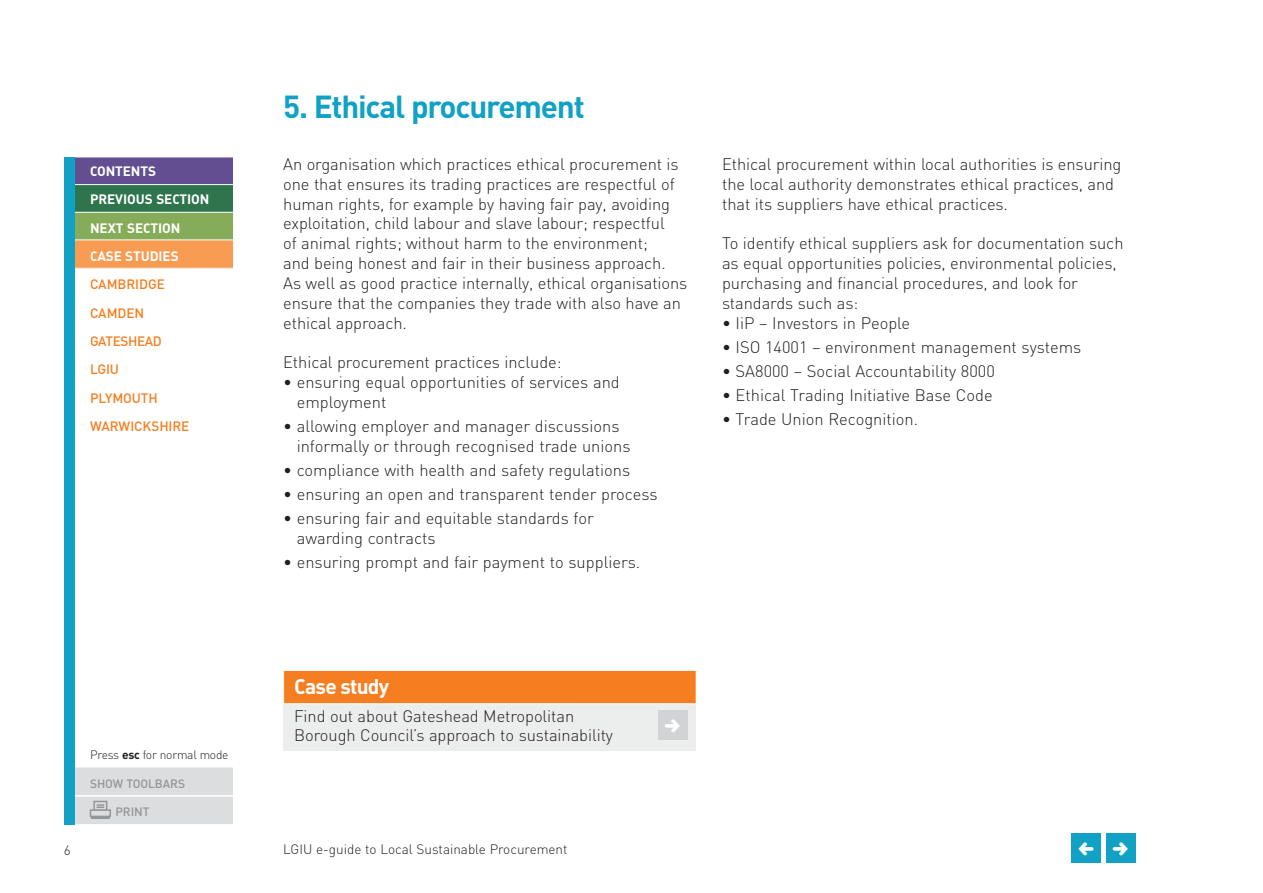
<style>
.page{position:relative;width:1263px;height:893px;background:#fff}
.page>*{position:absolute;margin:0;border:0;box-sizing:border-box;transform-origin:0 0}
.t1{font:700 31.5px "DIN";letter-spacing:-.04em;color:#10a1c4}
.t2{font:700 21px "DIN";letter-spacing:-.04em;color:#fff}
.t3{font:300 16.5px/19.8px "DIN";letter-spacing:-.005em;color:#231f20}
.t4{font:500 13.5px/28.3px "DIN";letter-spacing:-.005em;color:#f57e20}
.t5{font:700 13.5px/28.3px "DIN";letter-spacing:-.005em;color:#fff}
.t6{font:300 13.5px "DIN";color:#231f20}
.t7{font:300 12px "DIN";letter-spacing:-.02em;color:#231f20}
.t8{font:500 12px "DIN";letter-spacing:-.005em;color:#939598}
.s1{font-weight:700}
</style>
<div class="page">
<div style="left:1071px;top:833px;width:30px;height:30px;background:#10a1c4"></div>
<div style="left:1106px;top:833px;width:29px;height:30px;background:#10a1c4"></div>
<div style="left:283px;top:672px;width:413px;height:79px;background:#eceded"></div>
<div style="left:284px;top:670px;width:412px;height:34px;background:#f57e20"></div>
<div style="left:283px;top:670px;width:413px;height:34px;border:1px solid #fff"></div>
<div style="left:658px;top:710px;width:29px;height:30px;background:#d1d3d4"></div>
<div style="left:64px;top:767px;width:169px;height:28px;background:#dcddde"></div>
<div style="left:64px;top:767px;width:170px;height:29px;border:1px solid #fff"></div>
<div style="left:64px;top:796px;width:169px;height:29px;background:#dcddde"></div>
<div style="left:64px;top:796px;width:170px;height:29px;border:1px solid #fff"></div>
<div style="left:64px;top:157px;width:169px;height:28px;background:#634e91"></div>
<div style="left:64px;top:185px;width:169px;height:28px;background:#2e744c"></div>
<div style="left:64px;top:184px;width:170px;height:29px;border:1px solid #fff"></div>
<div style="left:64px;top:212px;width:169px;height:29px;background:#86ac5a"></div>
<div style="left:64px;top:212px;width:170px;height:29px;border:1px solid #fff"></div>
<div style="left:64px;top:240px;width:169px;height:28px;background:#f89b53"></div>
<div style="left:64px;top:239px;width:170px;height:30px;border:1px solid #fff"></div>
<div style="left:65px;top:157px;width:10px;height:668px;background:#10a1c4"></div>
<svg style="left:89px;top:800px;width:22px;height:19px"></svg>
<p class="t5" style="left:90px;top:158px;width:121px">CONTENTS<br>PREVIOUS SECTION<br>NEXT SECTION<br>CASE STUDIES</p>
<p class="t4" style="left:90px;top:272px;width:101px">CAMBRIDGE<br>CAMDEN<br>GATESHEAD<br>LGIU<br>PLYMOUTH<br>WARWICKSHIRE</p>
<h1 class="t1" style="left:283px;top:95px;width:303px">5. Ethical procurement</h1>
<p class="t3" style="left:283px;top:156px;width:406px">An organisation which practices ethical procurement is one that ensures its trading practices are respectful of human rights, for example by having fair pay, avoiding exploitation, child labour and slave labour; respectful<br>of animal rights; without harm to the environment;<br>and being honest and fair in their business approach.<br>As well as good practice internally, ethical organisations ensure that the companies they trade with also have an ethical approach.</p>
<p class="t3" style="left:283px;top:354px;width:280px">Ethical procurement practices include:</p>
<p class="t3" style="left:297px;top:374px;width:325px;text-indent:-14px">• ensuring equal opportunities of services and employment</p>
<p class="t3" style="left:297px;top:418px;width:335px;text-indent:-14px">• allowing employer and manager discussions informally or through recognised trade unions</p>
<p class="t3" style="left:283px;top:462px;width:349px">• compliance with health and safety regulations</p>
<p class="t3" style="left:283px;top:486px;width:376px">• ensuring an open and transparent tender process</p>
<p class="t3" style="left:297px;top:510px;width:299px;text-indent:-14px">• ensuring fair and equitable standards for awarding contracts</p>
<p class="t3" style="left:283px;top:554px;width:358px">• ensuring prompt and fair payment to suppliers.</p>
<p class="t3" style="left:722px;top:156px;width:401px">Ethical procurement within local authorities is ensuring the local authority demonstrates ethical practices, and that its suppliers have ethical practices.</p>
<p class="t3" style="left:722px;top:235px;width:403px">To identify ethical suppliers ask for documentation such as equal opportunities policies, environmental policies, purchasing and financial procedures, and look for standards such as:</p>
<p class="t3" style="left:722px;top:315px;width:190px">• IiP – Investors in People</p>
<p class="t3" style="left:722px;top:339px;width:361px">• ISO 14001 – environment management systems</p>
<p class="t3" style="left:722px;top:363px;width:274px">• SA8000 – Social Accountability 8000</p>
<p class="t3" style="left:722px;top:387px;width:272px">• Ethical Trading Initiative Base Code</p>
<p class="t3" style="left:722px;top:411px;width:198px">• Trade Union Recognition.</p>
<p class="t7" style="left:90px;top:751px;width:140px">Press <span class="s1">esc</span> for normal mode</p>
<p class="t8" style="left:90px;top:779px;width:97px">SHOW TOOLBARS</p>
<p class="t8" style="left:115px;top:808px;width:36px">PRINT</p>
<p class="t2" style="left:294px;top:679px;width:97px">Case study</p>
<p class="t3" style="left:294px;top:708px;width:320px">Find out about Gateshead Metropolitan<br>Borough Council’s approach to sustainability</p>
<p class="t6" style="left:64px;top:845px;width:8px">6</p>
<p class="t6" style="left:283px;top:845px;width:286px">LGIU e-guide to Local Sustainable Procurement</p>
</div>
